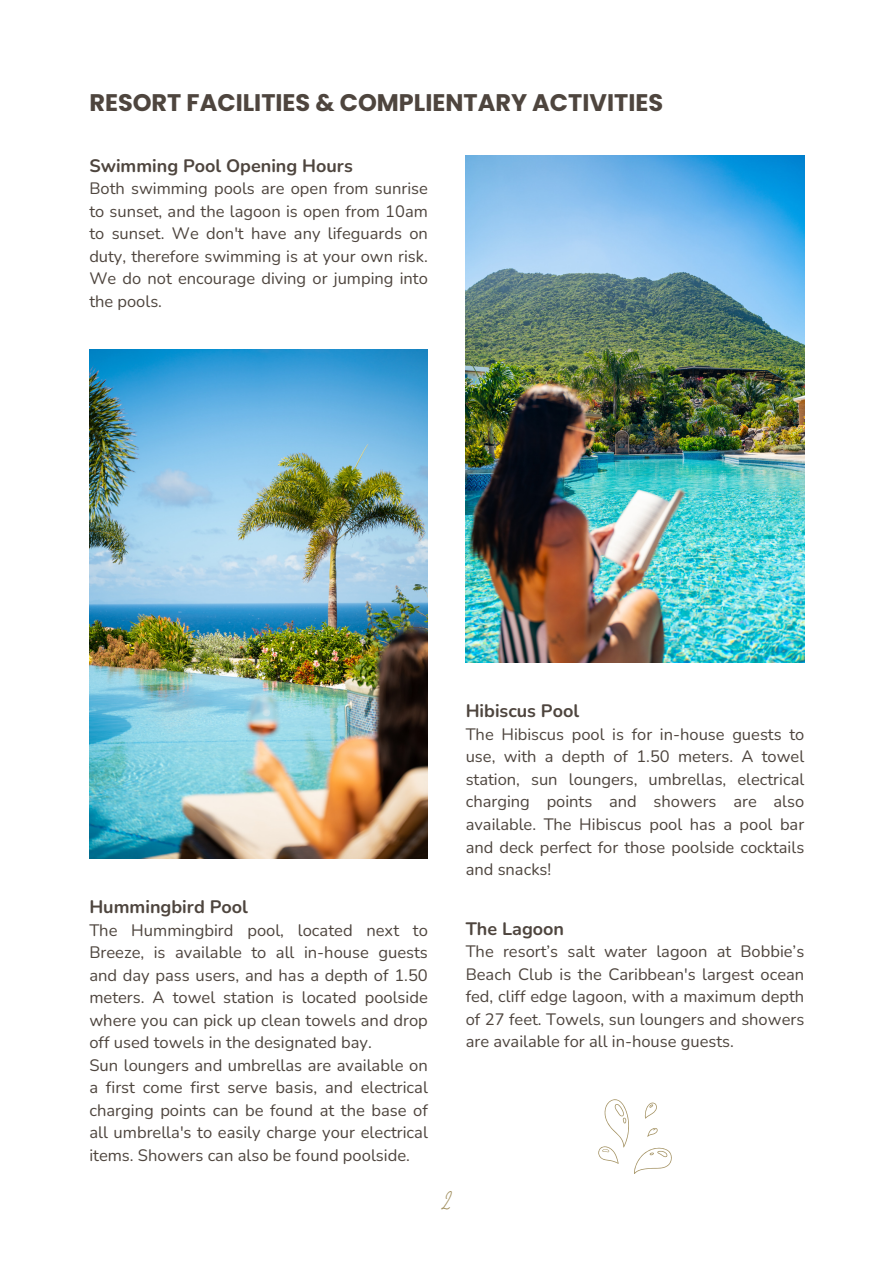
<style>
.page{position:relative;width:894px;height:1264px;background:#fff}
.page>*{position:absolute;margin:0;border:0;box-sizing:border-box;transform-origin:0 0}
.t1{font:47.25px "Moon Time";color:#a29060}
.t2{font:700 24px "Poppins";color:#4e453e}
.t3{font:700 18px "Nunito";color:#4e453e}
.t4{font:16.5px/22.5px "Nunito";color:#4e453e;text-align:justify}
</style>
<div class="page">
<img style="left:89px;top:350px;width:339px;height:508px">
<img style="left:465px;top:155px;width:339px;height:507px">
<svg style="left:598px;top:1099px;width:73px;height:74px"></svg>
<p class="t2" style="left:89px;top:85px;width:575px">RESORT FACILITIES &amp; COMPLIENTARY ACTIVITIES</p>
<p class="t3" style="left:89px;top:153px;width:265px">Swimming Pool Opening Hours</p>
<p class="t4" style="left:89px;top:177px;width:340px">Both swimming pools are open from sunrise to sunset, and the lagoon is open from 10am to sunset. We don't have any lifeguards on duty, therefore swimming is at your own risk.<br>We do not encourage diving or jumping into the pools.</p>
<p class="t3" style="left:89px;top:894px;width:160px">Hummingbird Pool</p>
<p class="t4" style="left:89px;top:918px;width:340px">The Hummingbird pool, located next to Breeze, is available to all in-house guests and day pass users, and has a depth of 1.50 meters. A towel station is located poolside where you can pick up clean towels and drop off used towels in the designated bay.</p>
<p class="t4" style="left:89px;top:1053px;width:340px">Sun loungers and umbrellas are available on a first come first serve basis, and electrical charging points can be found at the base of all umbrella's to easily charge your electrical items. Showers can also be found poolside.</p>
<p class="t1" style="left:439px;top:1171px;width:16px">2</p>
<p class="t3" style="left:465px;top:699px;width:115px">Hibiscus Pool</p>
<p class="t4" style="left:465px;top:723px;width:340px">The Hibiscus pool is for in-house guests to use, with a depth of 1.50 meters. A towel station, sun loungers, umbrellas, electrical charging points and showers are also available. The Hibiscus pool has a pool bar and deck perfect for those poolside cocktails and snacks!</p>
<p class="t3" style="left:465px;top:916px;width:100px">The Lagoon</p>
<p class="t4" style="left:465px;top:940px;width:340px">The resort’s salt water lagoon at Bobbie’s Beach Club is the Caribbean's largest ocean fed, cliff edge lagoon, with a maximum depth of 27 feet. Towels, sun loungers and showers are available for all in-house guests.</p>
</div>
